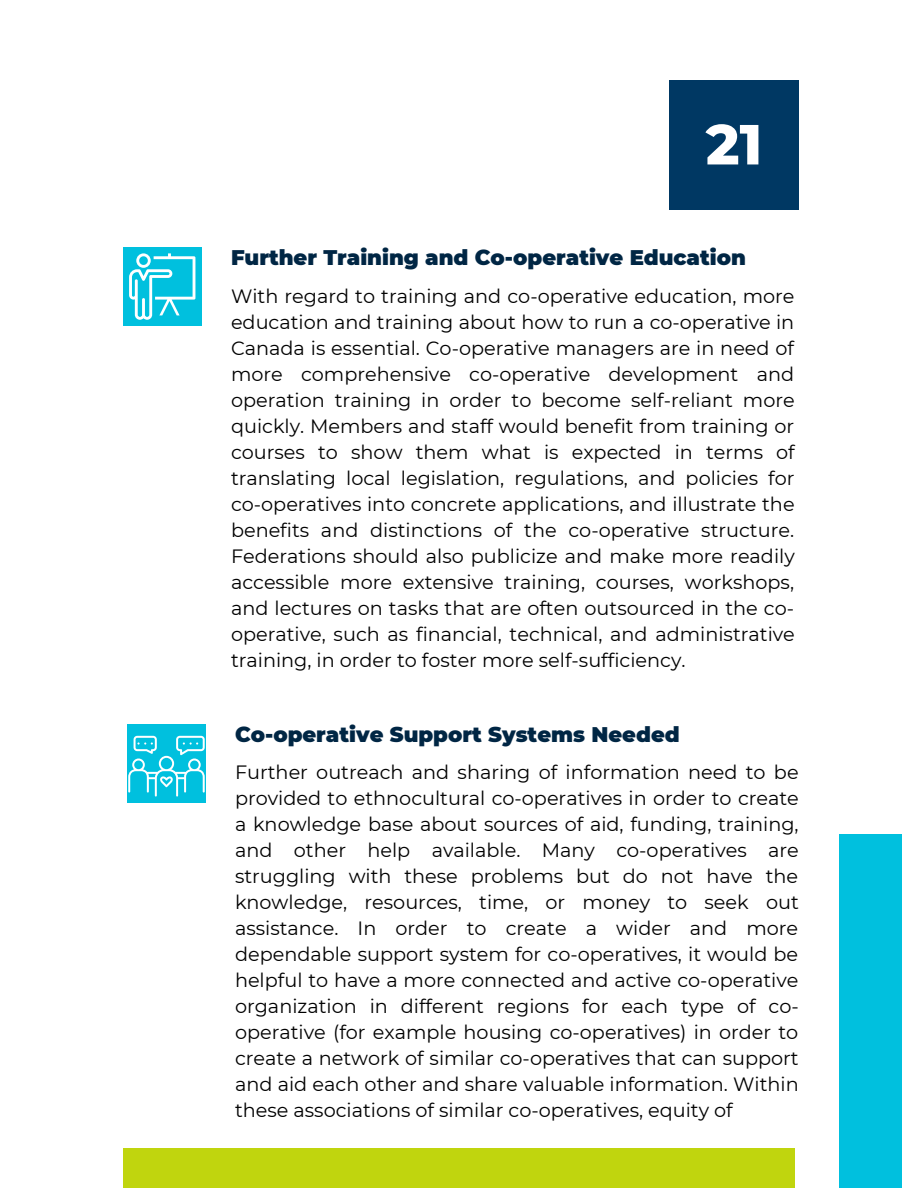
<style>
.page{position:relative;width:918px;height:1188px;background:#fff}
.page>*{position:absolute;margin:0;border:0;box-sizing:border-box;transform-origin:0 0}
.t1{font:800 56.4px "Montserrat";color:#fff}
.t2{font:900 21.15px "Montserrat";color:#002644}
.t3{font:19.2px/26px "Montserrat";color:#000;text-align:justify}
</style>
<div class="page">
<div style="left:669px;top:80px;width:130px;height:130px;background:#003863"></div>
<div style="left:839px;top:834px;width:63px;height:354px;background:#00c0de"></div>
<div style="left:123px;top:247px;width:79px;height:79px;background:#00c0de"></div>
<svg style="left:129px;top:253px;width:66px;height:67px"></svg>
<div style="left:127px;top:724px;width:79px;height:78px;background:#00c0de"></div>
<svg style="left:128px;top:736px;width:77px;height:61px"></svg>
<div style="left:123px;top:1148px;width:672px;height:40px;background:#c0d50e"></div>
<p class="t1" style="left:706px;top:110px;width:58px">21</p>
<p class="t2" style="left:231px;top:245px;width:516px">Further Training and Co-operative Education</p>
<p class="t3" style="left:231px;top:283px;width:565px">With regard to training and co-operative education, more education and training about how to run a co-operative in Canada is essential. Co-operative managers are in need of more comprehensive co-operative development and operation training in order to become self-reliant more quickly. Members and staff would benefit from training or courses to show them what is expected in terms of translating local legislation, regulations, and policies for co-operatives into concrete applications, and illustrate the benefits and distinctions of the co-operative structure.<br>Federations should also publicize and make more readily accessible more extensive training, courses, workshops, and lectures on tasks that are often outsourced in the co&shy;operative, such as financial, technical, and administrative training, in order to foster more self-sufficiency.</p>
<p class="t2" style="left:235px;top:721px;width:446px">Co-operative Support Systems Needed</p>
<p class="t3" style="left:235px;top:760px;width:565px">Further outreach and sharing of information need to be provided to ethnocultural co-operatives in order to create a knowledge base about sources of aid, funding, training, and other help available. Many co-operatives are struggling with these problems but do not have the knowledge, resources, time, or money to seek out assistance. In order to create a wider and more dependable support system for co-operatives, it would be helpful to have a more connected and active co-operative organization in different regions for each type of co&shy;operative (for example housing co-operatives) in order to create a network of similar co-operatives that can support and aid each other and share valuable information. Within these associations of similar co-operatives, equity of</p>
</div>
